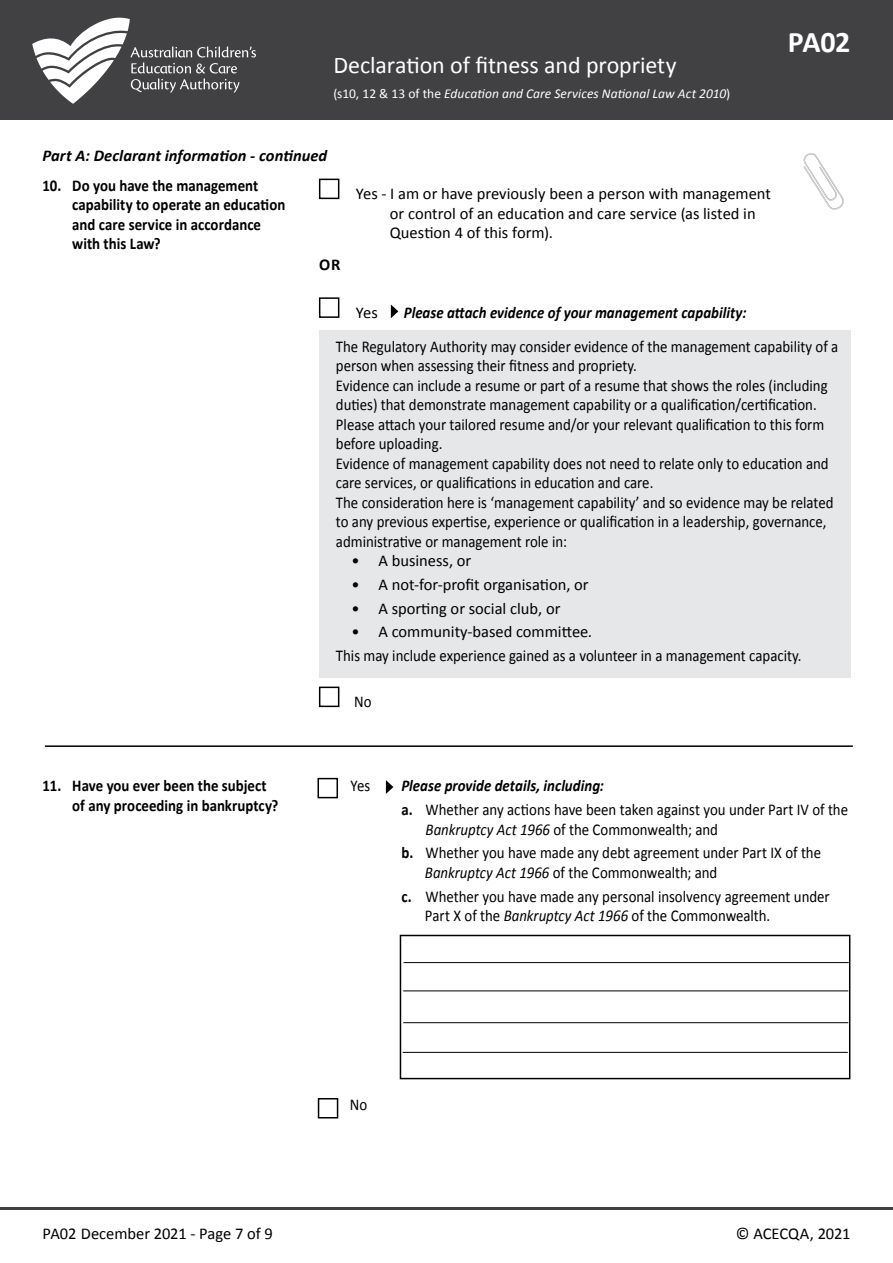
<style>
.page{position:relative;width:893px;height:1263px;background:#fff}
.page>*{position:absolute;margin:0;border:0;box-sizing:border-box;transform-origin:0 0}
.t1{font:700 30px "Calibri";color:#fff}
.t2{font:24px "Calibri";letter-spacing:-.005em;color:#fff}
.t3{font:16.5px/19.5px "Calibri";color:#000;scale:.9 1}
.t4{font:16.5px/19.5px "Calibri";color:#000}
.t5{font:700 16.5px/19.5px "Calibri";color:#000;scale:.9 1}
.t6{font:italic 700 16.5px "Calibri";color:#000;scale:.9 1}
.t7{font:italic 700 16.5px "Calibri";color:#000}
.t8{font:700 16.5px "Calibri";color:#000}
.t9{font:italic 13.5px "Calibri";letter-spacing:.005em;color:#fff}
.s1{font-style:normal}
.s2{font-style:italic}
.s3{font-weight:700;font-style:italic}
.s4{font-weight:700}
</style>
<div class="page">
<hr style="left:0;top:1207px;width:893px;height:2px;background:#414042">
<div style="left:0;top:0;width:893px;height:119px;background:#414042"></div>
<svg style="left:32px;top:17px;width:224px;height:87px"></svg>
<svg style="left:803px;top:153px;width:41px;height:57px"></svg>
<div style="left:317px;top:778px;width:21px;height:20px;border:2px solid #000"></div>
<svg style="left:386px;top:780px;width:7px;height:14px"></svg>
<div style="left:400px;top:935px;width:450px;height:144px;border:2px solid #000"></div>
<hr style="left:403px;top:991px;width:445px;height:1px;background:#000">
<hr style="left:404px;top:962px;width:445px;height:1px;background:#000">
<hr style="left:403px;top:1022px;width:445px;height:1px;background:#000">
<hr style="left:403px;top:1052px;width:445px;height:1px;background:#000">
<div style="left:319px;top:331px;width:531px;height:347px;background:#e6e7e8"></div>
<div style="left:319px;top:179px;width:20px;height:20px;border:2px solid #000"></div>
<div style="left:319px;top:297px;width:20px;height:21px;border:2px solid #000"></div>
<div style="left:319px;top:687px;width:20px;height:20px;border:2px solid #000"></div>
<svg style="left:391px;top:304px;width:7px;height:14px"></svg>
<hr style="left:45px;top:745px;width:808px;height:2px;background:#000">
<div style="left:318px;top:1098px;width:20px;height:20px;border:2px solid #000"></div>
<h2 class="t2" style="left:333px;top:50px;width:345px">Declaration of fitness and propriety</h2>
<p class="t9" style="left:333px;top:84px;width:398px"><span class="s1">(s10, 12 &amp; 13 of the</span> Education and Care Services National Law Act 2010<span class="s1">)</span></p>
<p class="t7" style="left:43px;top:145px;width:286px">Part A: Declarant information - continued</p>
<h1 class="t1" style="left:788px;top:23px;width:64px">PA02</h1>
<p class="t5" style="left:72px;top:176px;width:238px;text-indent:-30px">10. Do you have the management capability to operate an education and care service in accordance with this Law?</p>
<p class="t4" style="left:390px;top:184px;width:383px;text-indent:-34px">Yes - I am or have previously been a person with management or control of an education and care service (as listed in<br>Question 4 of this form).</p>
<p class="t8" style="left:319px;top:254px;width:23px">OR</p>
<p class="t4" style="left:356px;top:303px;width:23px">Yes</p>
<p class="t6" style="left:404px;top:302px;width:382px">Please attach evidence of your management capability:</p>
<p class="t3" style="left:336px;top:336px;width:560px">The Regulatory Authority may consider evidence of the management capability of a person when assessing their fitness and propriety.<br>Evidence can include a resume or part of a resume that shows the roles (including duties) that demonstrate management capability or a qualification/certification.<br>Please attach your tailored resume and/or your relevant qualification to this form before uploading.<br>Evidence of management capability does not need to relate only to education and care services, or qualifications in education and care.<br>The consideration here is ‘management capability’ and so evidence may be related to any previous expertise, experience or qualification in a leadership, governance, administrative or management role in:</p>
<p class="t4" style="left:351px;top:551px;width:121px">• A business, or</p>
<p class="t4" style="left:351px;top:575px;width:239px">• A not-for-profit organisation, or</p>
<p class="t4" style="left:351px;top:598px;width:211px">• A sporting or social club, or</p>
<p class="t4" style="left:336px;top:620px;width:467px;line-height:23.7px;text-indent:16px">• A community-based committee<span class="s2">.<br></span>This may include experience gained as a volunteer in a management capacity.</p>
<p class="t3" style="left:354px;top:692px;width:21px">No</p>
<p class="t5" style="left:72px;top:776px;width:230px;text-indent:-30px">11. Have you ever been the subject of any proceeding in bankruptcy?</p>
<p class="t4" style="left:43px;top:1224px;width:232px">PA02 December 2021 - Page 7 of 9</p>
<p class="t3" style="left:350px;top:776px;width:23px">Yes</p>
<p class="t3" style="left:401px;top:774px;width:498px;line-height:23.7px"><span class="s3">Please provide details, including:<br></span><span class="s4">a.</span> Whether any actions have been taken against you under Part IV of the</p>
<p class="t3" style="left:401px;top:817px;width:468px;line-height:23.7px;text-indent:24px"><span class="s2">Bankruptcy Act 1966</span> of the Commonwealth; and<br><span class="s4">b.</span> Whether you have made any debt agreement under Part IX of the</p>
<p class="t3" style="left:401px;top:860px;width:477px;line-height:23.7px;text-indent:23px"><span class="s2">Bankruptcy Act 1966</span> of the Commonwealth; and<br><span class="s4">c.</span> Whether you have made any personal insolvency agreement under</p>
<p class="t3" style="left:425px;top:906px;width:385px">Part X of the <span class="s2">Bankruptcy Act 1966</span> of the Commonwealth.</p>
<p class="t3" style="left:350px;top:1095px;width:21px">No</p>
<p class="t4" style="left:736px;top:1224px;width:116px">© ACECQA, 2021</p>
</div>
